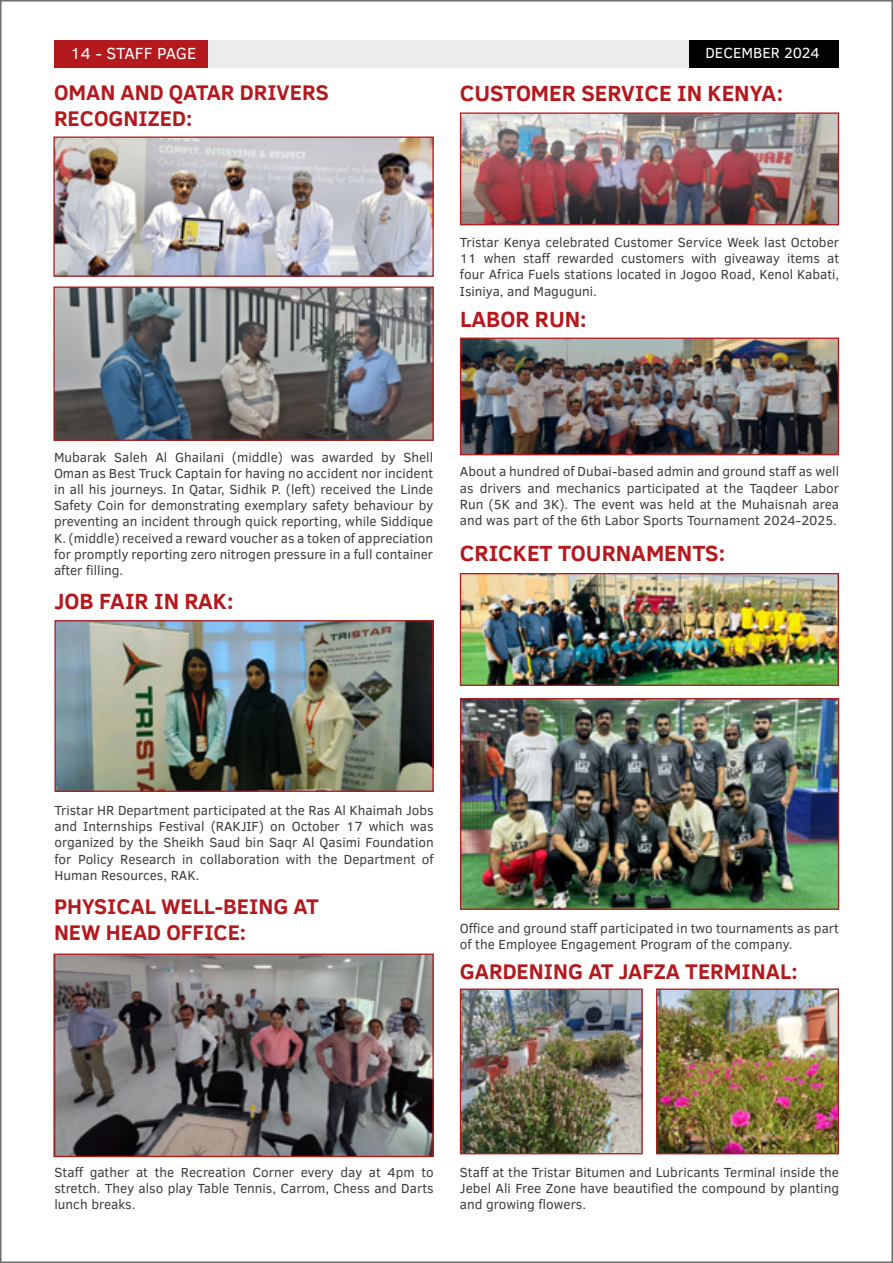
<style>
.page{position:relative;width:893px;height:1263px;background:#fff}
.page>*{position:absolute;margin:0;border:0;box-sizing:border-box;transform-origin:0 0}
.t1{font:700 22.5px "Clear Sans";color:#b4191d}
.t2{font:700 21.75px/25.5px "Clear Sans";color:#b4191d}
.t3{font:16.5px "Clear Sans";letter-spacing:-.01em;color:#fff}
.t4{font:15px "Clear Sans";color:#fff}
.t5{font:13.5px/16.2px "Clear Sans";color:#3c3c3b;text-align:justify}
</style>
<div class="page">
<img style="left:55px;top:139px;width:377px;height:136px">
<div style="left:53px;top:137px;width:381px;height:140px;border:1px solid #b4191d"></div>
<img style="left:55px;top:955px;width:377px;height:200px">
<div style="left:53px;top:953px;width:381px;height:204px;border:1px solid #b4191d"></div>
<img style="left:55px;top:288px;width:377px;height:151px">
<div style="left:53px;top:286px;width:381px;height:155px;border:1px solid #b4191d"></div>
<img style="left:56px;top:622px;width:376px;height:168px">
<div style="left:54px;top:620px;width:380px;height:172px;border:1px solid #b4191d"></div>
<div style="left:162px;top:40px;width:551px;height:28px;background:#edeced"></div>
<div style="left:54px;top:40px;width:153px;height:28px;background:#b4191d"></div>
<img style="left:462px;top:340px;width:375px;height:113px">
<div style="left:460px;top:338px;width:379px;height:117px;border:1px solid #b4191d"></div>
<img style="left:462px;top:575px;width:375px;height:109px">
<div style="left:460px;top:573px;width:379px;height:113px;border:1px solid #b4191d"></div>
<img style="left:462px;top:990px;width:179px;height:162px">
<div style="left:460px;top:988px;width:183px;height:166px;border:1px solid #b4191d"></div>
<img style="left:462px;top:700px;width:375px;height:208px">
<div style="left:460px;top:698px;width:379px;height:212px;border:1px solid #b4191d"></div>
<img style="left:658px;top:990px;width:179px;height:162px">
<div style="left:656px;top:988px;width:183px;height:166px;border:1px solid #b4191d"></div>
<img style="left:462px;top:114px;width:375px;height:109px">
<div style="left:460px;top:112px;width:379px;height:113px;border:1px solid #b4191d"></div>
<div style="left:690px;top:40px;width:149px;height:28px;background:#020203"></div>
<p class="t3" style="left:71px;top:42px;width:127px">14 - STAFF PAGE</p>
<h2 class="t2" style="left:54px;top:79px;width:276px">OMAN AND QATAR DRIVERS<br>RECOGNIZED:</h2>
<p class="t4" style="left:705px;top:43px;width:116px">DECEMBER 2024</p>
<h1 class="t1" style="left:460px;top:76px;width:325px">CUSTOMER SERVICE IN KENYA:</h1>
<p class="t5" style="left:460px;top:234px;width:381px">Tristar Kenya celebrated Customer Service Week last October 11 when staff rewarded customers with giveaway items at four Africa Fuels stations located in Jogoo Road, Kenol Kabati, Isiniya, and Maguguni.</p>
<h1 class="t1" style="left:460px;top:303px;width:128px">LABOR RUN:</h1>
<p class="t5" style="left:54px;top:449px;width:381px">Mubarak Saleh Al Ghailani (middle) was awarded by Shell Oman as Best Truck Captain for having no accident nor incident in all his journeys. In Qatar, Sidhik P. (left) received the Linde Safety Coin for demonstrating exemplary safety behaviour by preventing an incident through quick reporting, while Siddique K. (middle) received a reward voucher as a token of appreciation for promptly reporting zero nitrogen pressure in a full container after filling.</p>
<h1 class="t1" style="left:54px;top:585px;width:180px">JOB FAIR IN RAK:</h1>
<p class="t5" style="left:460px;top:463px;width:381px">About a hundred of Dubai-based admin and ground staff as well as drivers and mechanics participated at the Taqdeer Labor Run (5K and 3K). The event was held at the Muhaisnah area and was part of the 6th Labor Sports Tournament 2024-2025.</p>
<h1 class="t1" style="left:460px;top:537px;width:267px">CRICKET TOURNAMENTS:</h1>
<p class="t5" style="left:54px;top:802px;width:381px">Tristar HR Department participated at the Ras Al Khaimah Jobs and Internships Festival (RAKJIF) on October 17 which was organized by the Sheikh Saud bin Saqr Al Qasimi Foundation for Policy Research in collaboration with the Department of Human Resources, RAK.</p>
<h2 class="t2" style="left:54px;top:893px;width:266px">PHYSICAL WELL-BEING AT<br>NEW HEAD OFFICE:</h2>
<p class="t5" style="left:460px;top:920px;width:381px">Office and ground staff participated in two tournaments as part of the Employee Engagement Program of the company.</p>
<h2 class="t2" style="left:460px;top:958px;width:339px">GARDENING AT JAFZA TERMINAL:</h2>
<p class="t5" style="left:54px;top:1164px;width:381px">Staff gather at the Recreation Corner every day at 4pm to stretch. They also play Table Tennis, Carrom, Chess and Darts lunch breaks.</p>
<p class="t5" style="left:460px;top:1164px;width:381px">Staff at the Tristar Bitumen and Lubricants Terminal inside the Jebel Ali Free Zone have beautified the compound by planting and growing flowers.</p>
</div>
